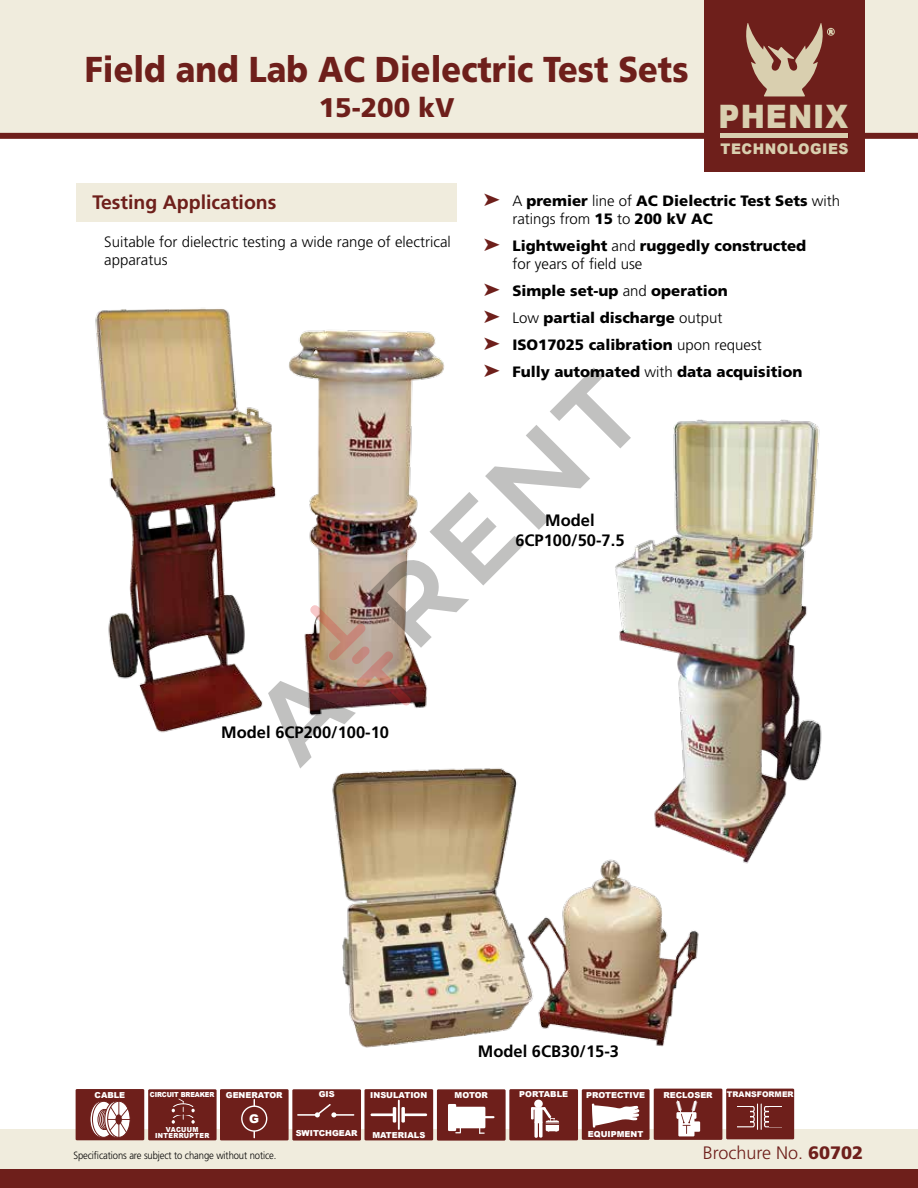
<style>
.page{position:relative;width:918px;height:1188px;background:#fff}
.page>*{position:absolute;margin:0;border:0;box-sizing:border-box;transform-origin:0 0}
.t1{font:900 36px "Frutiger";color:#6e1f1b;scale:.9 1}
.t2{font:900 32.4px "Arial";letter-spacing:.035em;color:#d9cfaf;scale:.9 1}
.t3{font:900 27px "Frutiger";color:#6e1f1b}
.t4{font:700 19.5px "Frutiger";color:#6e1f1b}
.t5{font:300 18px "Frutiger";color:#6e1f1b}
.t6{font:700 16.5px/19.5px "Frutiger";color:#000;text-align:center}
.t7{font:900 15px/27px "Frutiger";color:#000}
.t8{font:300 15px/18px "Frutiger";color:#000}
.t9{font:900 14.7px "Arial";letter-spacing:.035em;color:#d9cfaf;scale:.94 1}
.t10{font:900 12px "Arial";color:#fff}
.t11{font:300 10.5px "Frutiger";letter-spacing:-.01em;color:#000;scale:.9 1}
.t12{font:900 8.25px "Arial";color:#fff}
.t13{font:900 7.8px "Arial";color:#fff}
.t14{font:900 6.9px/6.3px "Arial";letter-spacing:.05em;color:#fff;text-align:center;scale:.92 1}
.t15{font:900 6.9px "Arial";letter-spacing:-.02em;color:#fff;scale:.92 1}
.s1{color:#6e1f1b}
.s2{font-weight:300}
.s3{font-weight:900}
</style>
<div class="page">
<div style="left:1px;top:0;width:917px;height:133px;background:#f0ecdd"></div>
<div style="left:0;top:133px;width:918px;height:6px;background:#6e1f1b"></div>
<div style="left:0;top:1130px;width:918px;height:46px;background:#f0ecdd"></div>
<div style="left:0;top:1170px;width:918px;height:18px;background:#6e1f1b"></div>
<div style="left:76px;top:183px;width:380px;height:39px;background:#f0ecdd"></div>
<div style="left:704px;top:0;width:161px;height:172px;background:#6e1f1b"></div>
<div style="left:827px;top:28px;width:8px;height:8px;border:1px solid #d9cfaf;border-radius:50%"></div>
<svg style="left:746px;top:23px;width:87px;height:73px"></svg>
<hr style="left:721px;top:134px;width:127px;height:4px;background:#d9cfaf">
<div style="left:76px;top:1089px;width:68px;height:51px;background:#6e1f1b"></div>
<svg style="left:90px;top:1101px;width:22px;height:36px"></svg>
<div style="left:90px;top:1101px;width:23px;height:37px;border:1px solid #6e1f1b;border-radius:50%"></div>
<svg style="left:92px;top:1101px;width:23px;height:36px"></svg>
<div style="left:92px;top:1101px;width:23px;height:37px;border:1px solid #6e1f1b;border-radius:50%"></div>
<div style="left:98px;top:1109px;width:13px;height:21px;border:1px solid #6e1f1b;border-radius:50%"></div>
<div style="left:99px;top:1109px;width:13px;height:21px;border:1px solid #6e1f1b;border-radius:50%"></div>
<svg style="left:101px;top:1109px;width:13px;height:21px"></svg>
<div style="left:101px;top:1109px;width:13px;height:21px;border:1px solid #6e1f1b;border-radius:50%"></div>
<div style="left:103px;top:1109px;width:13px;height:21px;border:1px solid #6e1f1b;border-radius:50%"></div>
<svg style="left:105px;top:1101px;width:22px;height:36px"></svg>
<div style="left:105px;top:1101px;width:23px;height:37px;border:1px solid #6e1f1b;border-radius:50%"></div>
<svg style="left:108px;top:1101px;width:22px;height:36px"></svg>
<div style="left:107px;top:1101px;width:23px;height:37px;border:1px solid #6e1f1b;border-radius:50%"></div>
<hr style="left:118px;top:1099px;width:1px;height:40px;background:#6e1f1b">
<svg style="left:110px;top:1103px;width:20px;height:34px"></svg>
<hr style="left:108px;top:1119px;width:31px;height:1px;background:#6e1f1b">
<div style="left:220px;top:1089px;width:69px;height:51px;background:#6e1f1b"></div>
<div style="left:241px;top:1105px;width:26px;height:27px;border:1px solid #fff;border-radius:50%"></div>
<div style="left:292px;top:1089px;width:69px;height:52px;background:#6e1f1b"></div>
<hr style="left:297px;top:1114px;width:22px;height:2px;background:#fff">
<svg style="left:315px;top:1104px;width:21px;height:13px"></svg>
<hr style="left:333px;top:1114px;width:21px;height:2px;background:#fff">
<div style="left:364px;top:1089px;width:69px;height:51px;background:#6e1f1b"></div>
<hr style="left:371px;top:1113px;width:25px;height:3px;background:#fff">
<hr style="left:393px;top:1107px;width:3px;height:16px;background:#fff">
<hr style="left:402px;top:1113px;width:25px;height:3px;background:#fff">
<svg style="left:401px;top:1107px;width:4px;height:16px"></svg>
<hr style="left:398px;top:1100px;width:2px;height:30px;background:#fff">
<div style="left:437px;top:1089px;width:69px;height:52px;background:#6e1f1b"></div>
<div style="left:448px;top:1104px;width:8px;height:27px;background:#fff"></div>
<div style="left:451px;top:1107px;width:34px;height:21px;background:#fff"></div>
<svg style="left:485px;top:1116px;width:10px;height:2px"></svg>
<svg style="left:455px;top:1128px;width:6px;height:5px"></svg>
<svg style="left:479px;top:1128px;width:6px;height:6px"></svg>
<div style="left:509px;top:1089px;width:69px;height:51px;background:#6e1f1b"></div>
<svg style="left:534px;top:1121px;width:4px;height:17px"></svg>
<svg style="left:539px;top:1121px;width:4px;height:17px"></svg>
<svg style="left:531px;top:1110px;width:3px;height:9px"></svg>
<div style="left:534px;top:1109px;width:9px;height:14px;background:#fff"></div>
<hr style="left:531px;top:1107px;width:15px;height:3px;background:#fff">
<div style="left:534px;top:1100px;width:9px;height:8px;background:#fff;border-radius:50%"></div>
<svg style="left:543px;top:1107px;width:17px;height:25px"></svg>
<div style="left:582px;top:1089px;width:68px;height:51px;background:#6e1f1b"></div>
<svg style="left:592px;top:1104px;width:47px;height:24px"></svg>
<div style="left:654px;top:1089px;width:68px;height:51px;background:#6e1f1b"></div>
<div style="left:678px;top:1114px;width:16px;height:22px;background:#fff"></div>
<div style="left:693px;top:1121px;width:7px;height:11px;background:#fff"></div>
<svg style="left:676px;top:1100px;width:21px;height:34px"></svg>
<div style="left:726px;top:1089px;width:68px;height:50px;background:#6e1f1b"></div>
<svg style="left:737px;top:1103px;width:45px;height:27px"></svg>
<img style="left:95px;top:308px;width:349px;height:425px">
<div style="left:148px;top:1089px;width:69px;height:51px;background:#6e1f1b"></div>
<div style="left:172px;top:1103px;width:22px;height:11px;border:1px solid #fff;border-radius:50%"></div>
<div style="left:172px;top:1114px;width:22px;height:11px;border:1px solid #fff;border-radius:50%"></div>
<div style="left:169px;top:1107px;width:28px;height:7px;background:#6e1f1b"></div>
<div style="left:168px;top:1119px;width:28px;height:7px;background:#6e1f1b"></div>
<svg style="left:191px;top:1120px;width:4px;height:4px"></svg>
<svg style="left:191px;top:1109px;width:4px;height:3px"></svg>
<svg style="left:172px;top:1099px;width:12px;height:25px"></svg>
<img style="left:631px;top:419px;width:191px;height:445px">
<img style="left:332px;top:760px;width:371px;height:288px">
<svg style="left:268px;top:367px;width:363px;height:402px"></svg>
<h1 class="t1" style="left:85px;top:48px;width:672px">Field and Lab AC Dielectric Test Sets</h1>
<h3 class="t3" style="left:319px;top:91px;width:137px">15-200 kV</h3>
<h2 class="t2" style="left:719px;top:93px;width:146px">PHENIX</h2>
<p class="t9" style="left:721px;top:138px;width:138px">TECHNOLOGIES</p>
<h3 class="t4" style="left:92px;top:191px;width:186px">Testing Applications</h3>
<p class="t8" style="left:104px;top:233px;width:348px">Suitable for dielectric testing a wide range of electrical apparatus</p>
<p class="t7" style="left:512px;top:192px;width:329px;line-height:18px;text-indent:-29px"><span class="s1">➤</span> <span class="s2">A</span> premier <span class="s2">line of</span> AC Dielectric Test Sets <span class="s2">with ratings from</span> 15 <span class="s2">to</span> 200 kV AC</p>
<p class="t7" style="left:512px;top:237px;width:295px;line-height:18px;text-indent:-29px"><span class="s1">➤</span> Lightweight <span class="s2">and</span> ruggedly constructed <span class="s2">for years of field use</span></p>
<p class="t7" style="left:484px;top:277px;width:320px"><span class="s1">➤</span> Simple set-up <span class="s2">and</span> operation<br><span class="s1">➤</span> <span class="s2">Low</span> partial discharge <span class="s2">output<br></span><span class="s1">➤</span> ISO17025 calibration <span class="s2">upon request<br></span><span class="s1">➤</span> Fully automated <span class="s2">with</span> data acquisition</p>
<p class="t6" style="left:515px;top:511px;width:111px">Model<br>6CP100/50-7.5</p>
<p class="t6" style="left:221px;top:722px;width:169px">Model 6CP200/100-10</p>
<p class="t6" style="left:478px;top:1041px;width:143px">Model 6CB30/15-3</p>
<p class="t12" style="left:95px;top:1090px;width:32px">CABLE</p>
<p class="t15" style="left:150px;top:1089px;width:72px">CIRCUIT BREAKER</p>
<p class="t14" style="left:155px;top:1126px;width:60px">VACUUM<br>INTERRUPTER</p>
<p class="t12" style="left:226px;top:1091px;width:58px">GENERATOR</p>
<p class="t12" style="left:319px;top:1090px;width:18px">GIS</p>
<p class="t12" style="left:296px;top:1129px;width:63px">SWITCHGEAR</p>
<p class="t10" style="left:249px;top:1112px;width:11px">G</p>
<p class="t12" style="left:370px;top:1091px;width:59px">INSULATION</p>
<p class="t12" style="left:372px;top:1130px;width:55px">MATERIALS</p>
<p class="t12" style="left:455px;top:1091px;width:35px">MOTOR</p>
<p class="t12" style="left:519px;top:1090px;width:50px">PORTABLE</p>
<p class="t12" style="left:586px;top:1091px;width:60px">PROTECTIVE</p>
<p class="t12" style="left:588px;top:1129px;width:57px">EQUIPMENT</p>
<p class="t12" style="left:663px;top:1090px;width:51px">RECLOSER</p>
<p class="t13" style="left:727px;top:1090px;width:68px">TRANSFORMER</p>
<p class="t11" style="left:73px;top:1149px;width:227px">Specifications are subject to change without notice.</p>
<p class="t5" style="left:703px;top:1142px;width:162px">Brochure No. <span class="s3">60702</span></p>
</div>
